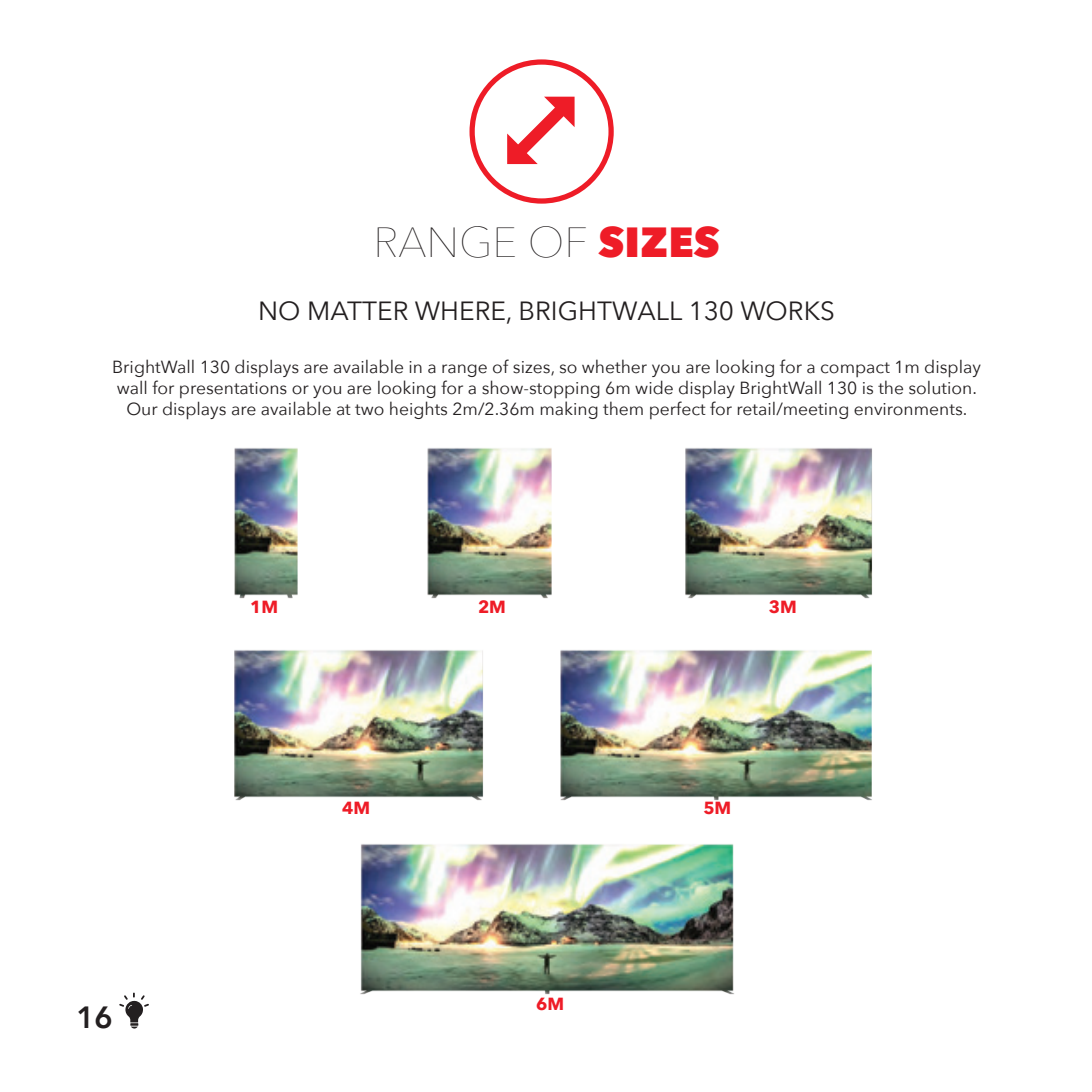
<style>
.page{position:relative;width:1092px;height:1092px;background:#fff}
.page>*{position:absolute;margin:0;border:0;box-sizing:border-box;transform-origin:0 0}
.t1{font:200 42px "Avenir Next";color:#231f20}
.t2{font:800 30.62px "Avenir";color:#231f20}
.t3{font:26.25px "Avenir Next";color:#231f20}
.t4{font:17.5px/21px "Avenir Next";color:#231f20;text-align:center}
.t5{font:700 17.5px "Avenir Next";color:#ee1c27}
.s1{font-weight:800;color:#ee1c27}
</style>
<div class="page">
<img style="left:360px;top:844px;width:374px;height:151px">
<img style="left:234px;top:448px;width:64px;height:151px">
<img style="left:427px;top:448px;width:125px;height:151px">
<img style="left:685px;top:448px;width:188px;height:151px">
<img style="left:234px;top:650px;width:253px;height:201px">
<img style="left:556px;top:650px;width:316px;height:201px">
<div style="left:469px;top:59px;width:144px;height:145px;border:5px solid #ee1c27;border-radius:50%"></div>
<svg style="left:507px;top:96px;width:68px;height:69px"></svg>
<svg style="left:119px;top:992px;width:30px;height:36px"></svg>
<p class="t1" style="left:373px;top:207px;width:347px">RANGE OF <span class="s1">SIZES</span></p>
<p class="t3" style="left:258px;top:289px;width:578px">NO MATTER WHERE, BRIGHTWALL 130 WORKS</p>
<p class="t4" style="left:112px;top:355px;width:870px">BrightWall 130 displays are available in a range of sizes, so whether you are looking for a compact 1m display wall for presentations or you are looking for a show-stopping 6m wide display BrightWall 130 is the solution.<br>Our displays are available at two heights 2m/2.36m making them perfect for retail/meeting environments.</p>
<p class="t5" style="left:250px;top:592px;width:30px">1M</p>
<p class="t5" style="left:478px;top:592px;width:30px">2M</p>
<p class="t5" style="left:768px;top:592px;width:30px">3M</p>
<p class="t2" style="left:76px;top:993px;width:38px">16</p>
<p class="t5" style="left:342px;top:793px;width:30px">4M</p>
<p class="t5" style="left:703px;top:793px;width:30px">5M</p>
<p class="t5" style="left:536px;top:988px;width:30px">6M</p>
</div>
